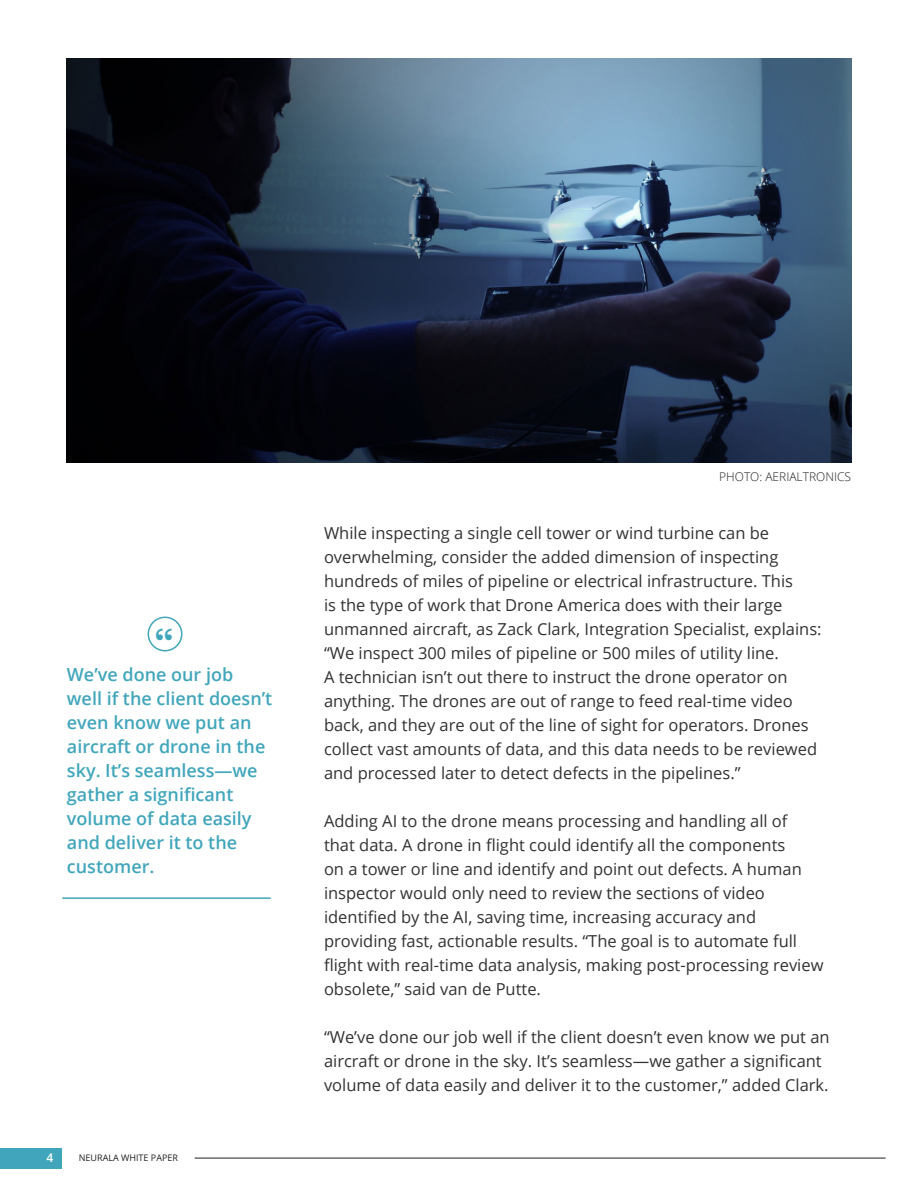
<style>
.page{position:relative;width:918px;height:1188px;background:#fff}
.page>*{position:absolute;margin:0;border:0;box-sizing:border-box;transform-origin:0 0}
.t1{font:700 33.3px "Baskerville";color:#41a6bb}
.Pull_Quote__Intro_Pa{font:600 18px/24px "Open Sans";color:#41a6bb}
.Body_copy{font:16.5px/24px "Open Sans";color:#333233}
.Photo_caption{font:300 12px "Open Sans";color:#231f20}
.t2{font:600 12px "Open Sans";color:#fff}
.t3{font:9px "Open Sans";color:#231f20}
</style>
<div class="page">
<hr style="left:195px;top:1158px;width:691px;height:1px;background:#231f20">
<div style="left:0;top:1148px;width:62px;height:20px;background:#41a6bb"></div>
<img style="left:67px;top:58px;width:784px;height:404px">
<div style="left:148px;top:617px;width:34px;height:34px;border:2px solid #41a6bb;border-radius:50%"></div>
<hr style="left:62px;top:897px;width:209px;height:2px;background:#41a6bb">
<p class="t1" style="left:154px;top:617px;width:21px">“</p>
<p class="Pull_Quote__Intro_Pa" style="left:67px;top:662px;width:207px">We’ve done our job well if the client doesn’t even know we put an aircraft or drone in the sky. It’s seamless—we gather a significant volume of data easily and deliver it to the customer.</p>
<p class="t2" style="left:46px;top:1149px;width:8px">4</p>
<p class="t3" style="left:79px;top:1152px;width:101px">NEURALA WHITE PAPER</p>
<p class="Photo_caption" style="left:719px;top:468px;width:133px">PHOTO: AERIALTRONICS</p>
<p class="Body_copy" style="left:324px;top:521px;width:499px">While inspecting a single cell tower or wind turbine can be overwhelming, consider the added dimension of inspecting hundreds of miles of pipeline or electrical infrastructure. This<br>is the type of work that Drone America does with their large unmanned aircraft, as Zack Clark, Integration Specialist, explains:</p>
<p class="Body_copy" style="left:324px;top:641px;width:495px">“We inspect 300 miles of pipeline or 500 miles of utility line.<br>A technician isn’t out there to instruct the drone operator on anything. The drones are out of range to feed real-time video back, and they are out of the line of sight for operators. Drones collect vast amounts of data, and this data needs to be reviewed and processed later to detect defects in the pipelines.”</p>
<p class="Body_copy" style="left:324px;top:809px;width:501px">Adding AI to the drone means processing and handling all of<br>that data. A drone in flight could identify all the components<br>on a tower or line and identify and point out defects. A human inspector would only need to review the sections of video identified by the AI, saving time, increasing accuracy and providing fast, actionable results. “The goal is to automate full flight with real-time data analysis, making post-processing review obsolete,” said van de Putte.</p>
<p class="Body_copy" style="left:324px;top:1025px;width:507px">“We’ve done our job well if the client doesn’t even know we put an aircraft or drone in the sky. It’s seamless—we gather a significant volume of data easily and deliver it to the customer,” added Clark.</p>
</div>
